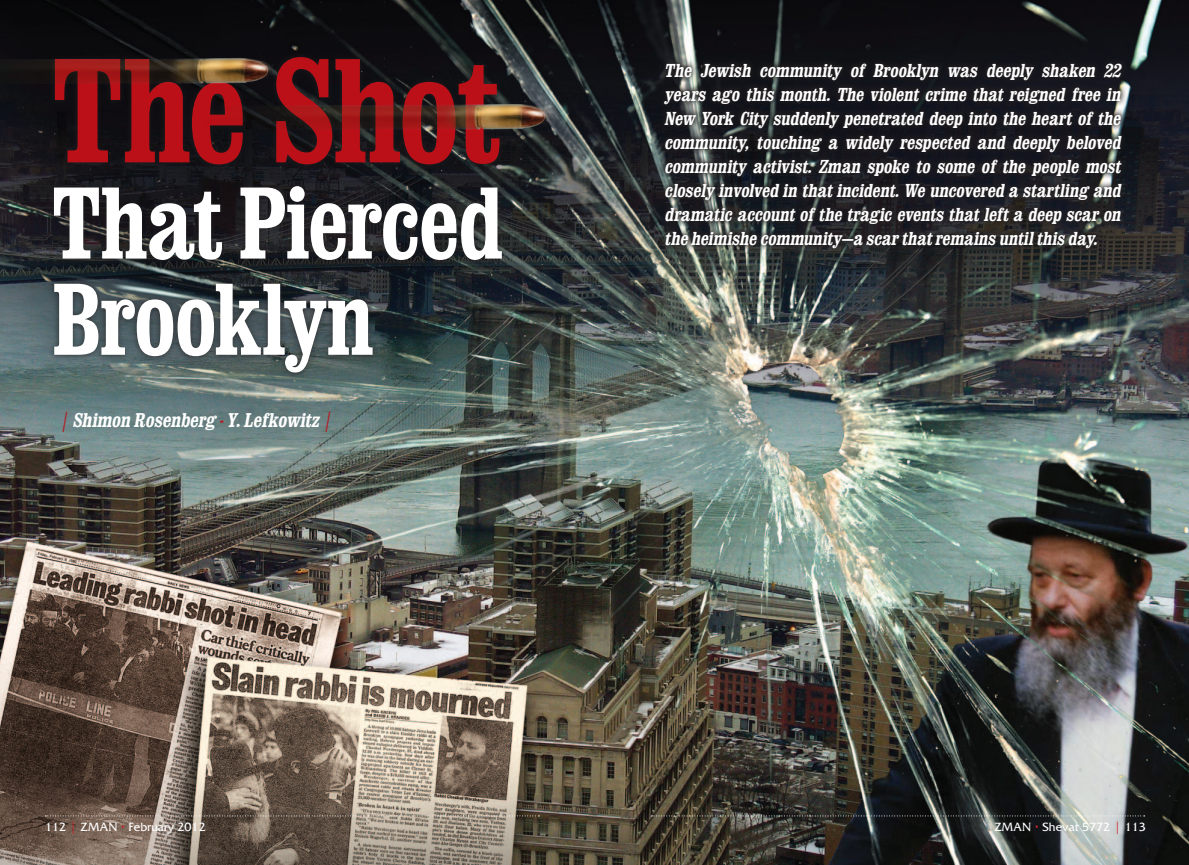
<style>
.page{position:relative;width:1189px;height:865px;background:#fff}
.page>*{position:absolute;margin:0;border:0;box-sizing:border-box;transform-origin:0 0}
.t1{font:700 condensed 148.5px "Clarendon";letter-spacing:-.035em;color:#bb1018;scale:.93 1}
.t2{font:700 condensed 102.12px/96.1px "Clarendon";letter-spacing:-.025em;color:#fff;scale:.93 1}
.t3{font:italic 700 condensed 20.12px "Clarendon";color:#fff}
.t4{font:italic 700 condensed 19px/24px "Clarendon";color:#fff;text-align:justify}
.t5{font:12.5px "Friz Quadrata";color:#fff}
.s1{color:#bb1018}
.s2{color:#d1232a}
</style>
<div class="page">
<img style="left:0;top:0;width:1188px;height:864px">
<div style="left:47px;top:50px;width:462px;height:329px;background:#231f20;opacity:.75"></div>
<img style="left:0;top:49px;width:280px;height:44px">
<img style="left:56px;top:95px;width:500px;height:44px">
<svg style="left:657px;top:57px;width:471px;height:197px;background:#222225"></svg>
<svg style="left:45px;top:815px;width:494px;height:1px"></svg>
<svg style="left:651px;top:815px;width:493px;height:1px"></svg>
<h1 class="t1" style="left:52px;top:20px;width:483px">The Shot</h1>
<h2 class="t2" style="left:52px;top:175px;width:486px">That Pierced<br>Brooklyn</h2>
<p class="t3" style="left:59px;top:408px;width:278px"><span class="s1">|</span> Shimon Rosenberg <span class="s1">-</span>Y.Lefkowitz<span class="s1">|</span></p>
<p class="t4" style="left:664px;top:58px;width:461px">The Jewish community of Brooklyn was deeply shaken 22 years ago this month. The violent crime that reigned free in New York City suddenly penetrated deep into the heart of the community, touching a widely respected and deeply beloved community activist. Zman spoke to some of the people most closely involved in thatincident.Weuncovered a startling and dramaticaccountofthetragiceventsthatlefta deep scaron theheimishecommunity—a scarthatremainsuntilthisday.</p>
<p class="t5" style="left:45px;top:819px;width:162px">112 <span class="s2">|</span> ZMAN <span class="s2">•</span> February 2012</p>
<p class="t5" style="left:994px;top:819px;width:153px">ZMAN <span class="s2">•</span> Shevat 5772 <span class="s2">|</span> 113</p>
</div>
